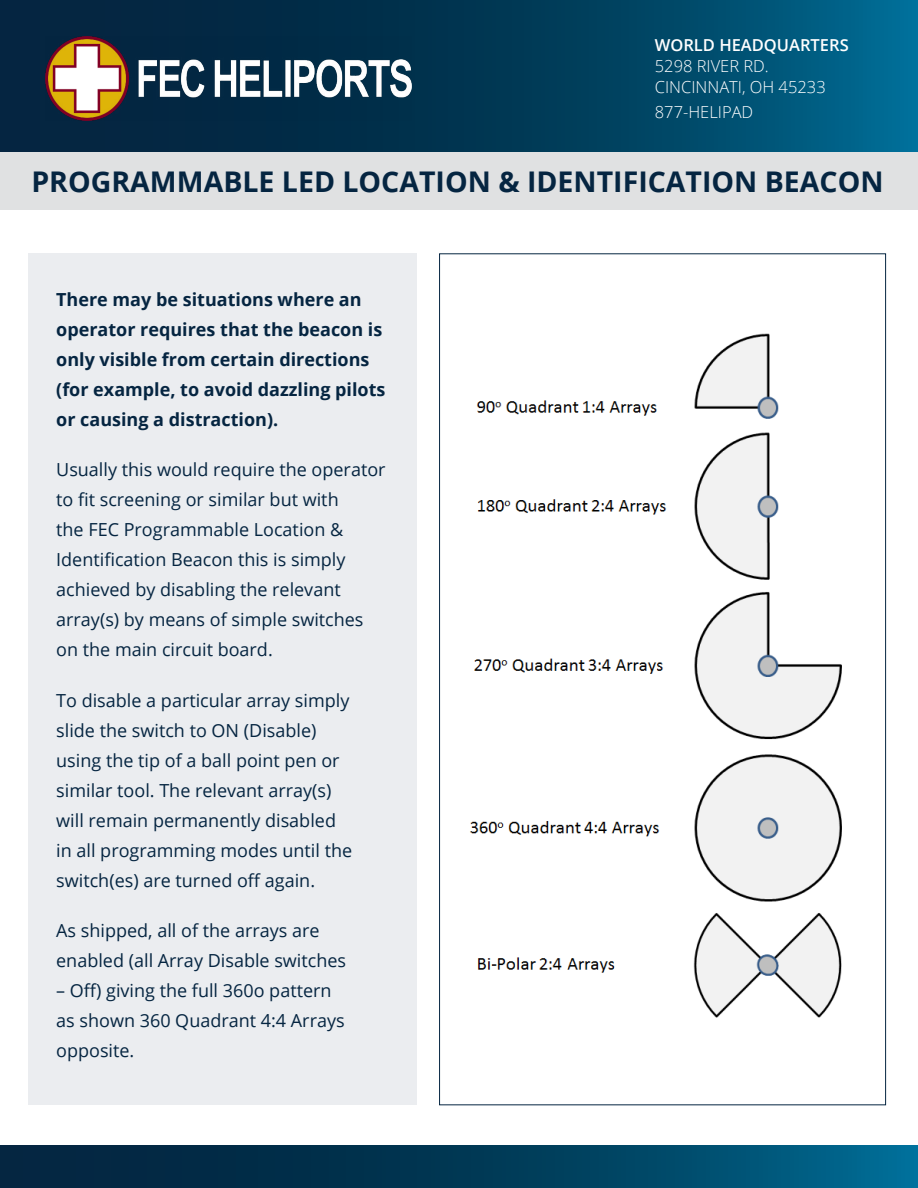
<style>
.page{position:relative;width:918px;height:1188px;background:#fff}
.page>*{position:absolute;margin:0;border:0;box-sizing:border-box;transform-origin:0 0}
.t1{font:700 28.5px "Open Sans";color:#052541}
.t2{font:18px/30px "Open Sans";color:#052541}
.t3{font:700 18px/30px "Open Sans";color:#052541}
.t4{font:300 16.5px/21px "Open Sans";color:#fff}
.t5{font:600 16.5px "Open Sans";color:#fff}
</style>
<div class="page">
<svg style="left:0;top:0;width:918px;height:153px;background:#024160"></svg>
<svg style="left:0;top:1146px;width:918px;height:42px;background:#003d5c"></svg>
<img style="left:46px;top:37px;width:366px;height:84px">
<div style="left:0;top:153px;width:918px;height:57px;background:#e0e1e2"></div>
<div style="left:28px;top:254px;width:389px;height:851px;background:#ebedf0"></div>
<img style="left:470px;top:334px;width:372px;height:684px">
<p class="t5" style="left:655px;top:34px;width:195px">WORLD HEADQUARTERS</p>
<p class="t4" style="left:655px;top:55px;width:172px">5298 RIVER RD.<br>CINCINNATI, OH 45233</p>
<p class="t4" style="left:655px;top:101px;width:100px">877-HELIPAD</p>
<h1 class="t1" style="left:31px;top:162px;width:854px">PROGRAMMABLE LED LOCATION &amp; IDENTIFICATION BEACON</h1>
<p class="t3" style="left:56px;top:284px;width:331px">There may be situations where an operator requires that the beacon is only visible from certain directions (for example, to avoid dazzling pilots or causing a distraction).</p>
<p class="t2" style="left:56px;top:454px;width:331px">Usually this would require the operator to fit screening or similar but with<br>the FEC Programmable Location &amp; Identification Beacon this is simply achieved by disabling the relevant array(s) by means of simple switches on the main circuit board.</p>
<p class="t2" style="left:56px;top:685px;width:297px">To disable a particular array simply slide the switch to ON (Disable) using the tip of a ball point pen or similar tool. The relevant array(s) will remain permanently disabled in all programming modes until the switch(es) are turned off again.</p>
<p class="t2" style="left:56px;top:915px;width:291px">As shipped, all of the arrays are enabled (all Array Disable switches</p>
<p class="t2" style="left:56px;top:975px;width:290px">– Off) giving the full 360o pattern as shown 360 Quadrant 4:4 Arrays opposite.</p>
</div>
